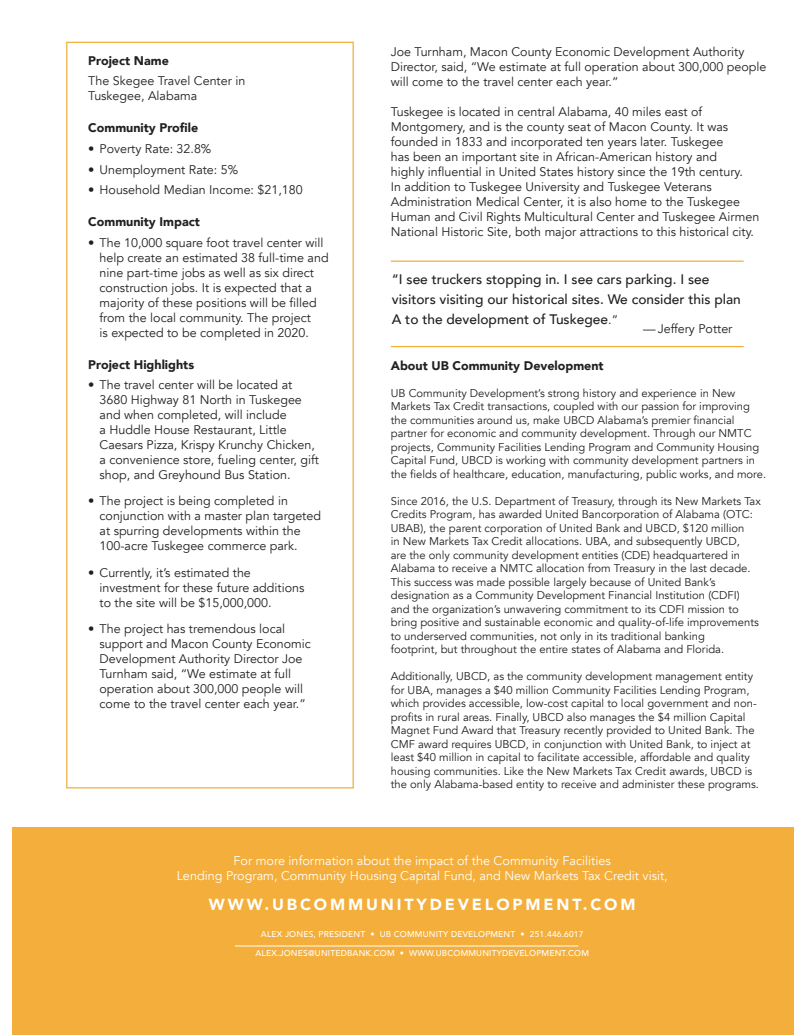
<style>
.page{position:relative;width:810px;height:1035px;background:#fff}
.page>*{position:absolute;margin:0;border:0;box-sizing:border-box;transform-origin:0 0}
.t1{font:900 16px "Avenir";letter-spacing:.18em;color:#fff}
.t2{font:500 13.75px/20px "Avenir";color:#231f20}
.t3{font:12.62px "Avenir";color:#fff}
.Body_Details{font:12.5px/15px "Avenir";color:#231f20}
.Paragraph_Style_1{font:900 12.5px "Avenir";color:#231f20}
.t4{font:11.25px/13.5px "Avenir";color:#231f20}
.t5{font:500 8.38px "Avenir";letter-spacing:.02em;color:#fff}
.s1{font-weight:400;font-size:12.5px}
</style>
<div class="page">
<hr style="left:391px;top:261px;width:353px;height:1px;background:#f3ae3b">
<hr style="left:391px;top:346px;width:353px;height:1px;background:#f3ae3b">
<div style="left:12px;top:827px;width:781px;height:208px;background:#f3ae3b"></div>
<hr style="left:235px;top:946px;width:343px;height:1px;background:#fff">
<p class="Paragraph_Style_1" style="left:88px;top:50px;width:82px">Project Name</p>
<p class="Body_Details" style="left:88px;top:74px;width:158px">The Skegee Travel Center in<br>Tuskegee, Alabama</p>
<p class="Paragraph_Style_1" style="left:88px;top:117px;width:111px">Community Profile</p>
<p class="Body_Details" style="left:88px;top:141px;width:125px">• Poverty Rate: 32.8%</p>
<p class="Body_Details" style="left:88px;top:162px;width:151px">• Unemployment Rate: 5%</p>
<p class="Body_Details" style="left:88px;top:183px;width:216px">• Household Median Income: $21,180</p>
<p class="Paragraph_Style_1" style="left:88px;top:211px;width:113px">Community Impact</p>
<p class="Body_Details" style="left:100px;top:235px;width:231px;text-indent:-11px">• The 10,000 square foot travel center will help create an estimated 38 full-time and nine part-time jobs as well as six direct construction jobs. It is expected that a majority of these positions will be filled from the local community. The project<br>is expected to be completed in 2020.</p>
<p class="Paragraph_Style_1" style="left:88px;top:354px;width:107px">Project Highlights</p>
<p class="Body_Details" style="left:100px;top:378px;width:221px;text-indent:-11px">• The travel center will be located at 3680 Highway 81 North in Tuskegee and when completed, will include<br>a Huddle House Restaurant, Little Caesars Pizza, Krispy Krunchy Chicken, a convenience store, fueling center, gift shop, and Greyhound Bus Station.</p>
<p class="Body_Details" style="left:100px;top:494px;width:223px;text-indent:-11px">• The project is being completed in conjunction with a master plan targeted at spurring developments within the 100-acre Tuskegee commerce park.</p>
<p class="Body_Details" style="left:100px;top:565px;width:206px;text-indent:-11px">• Currently, it’s estimated the investment for these future additions to the site will be $15,000,000.</p>
<p class="Body_Details" style="left:100px;top:621px;width:213px;text-indent:-11px">• The project has tremendous local support and Macon County Economic Development Authority Director Joe Turnham said, “We estimate at full operation about 300,000 people will come to the travel center each year.”</p>
<p class="Body_Details" style="left:391px;top:44px;width:377px">Joe Turnham, Macon County Economic Development Authority<br>Director, said, “We estimate at full operation about 300,000 people will come to the travel center each year.”</p>
<p class="Body_Details" style="left:391px;top:104px;width:370px">Tuskegee is located in central Alabama, 40 miles east of Montgomery, and is the county seat of Macon County. It was founded in 1833 and incorporated ten years later. Tuskegee<br>has been an important site in African-American history and<br>highly influential in United States history since the 19th century.<br>In addition to Tuskegee University and Tuskegee Veterans Administration Medical Center, it is also home to the Tuskegee Human and Civil Rights Multicultural Center and Tuskegee Airmen National Historic Site, both major attractions to this historical city.</p>
<p class="t2" style="left:392px;top:269px;width:351px">“I see truckers stopping in. I see cars parking. I see visitors visiting our historical sites. We consider this plan<br>A to the development of Tuskegee<span class="s1">.”</span></p>
<p class="Body_Details" style="left:643px;top:321px;width:91px">— Jeffery Potter</p>
<p class="Paragraph_Style_1" style="left:391px;top:355px;width:214px">About UB Community Development</p>
<p class="t4" style="left:391px;top:387px;width:377px">UB Community Development’s strong history and experience in New Markets Tax Credit transactions, coupled with our passion for improving the communities around us, make UBCD Alabama’s premier financial partner for economic and community development. Through our NMTC projects, Community Facilities Lending Program and Community Housing Capital Fund, UBCD is working with community development partners in the fields of healthcare, education, manufacturing, public works, and more.</p>
<p class="t4" style="left:391px;top:495px;width:372px">Since 2016, the U.S. Department of Treasury, through its New Markets Tax Credits Program, has awarded United Bancorporation of Alabama (OTC:<br>UBAB), the parent corporation of United Bank and UBCD, $120 million<br>in New Markets Tax Credit allocations. UBA, and subsequently UBCD,<br>are the only community development entities (CDE) headquartered in Alabama to receive a NMTC allocation from Treasury in the last decade.<br>This success was made possible largely because of United Bank’s designation as a Community Development Financial Institution (CDFI) and the organization’s unwavering commitment to its CDFI mission to bring positive and sustainable economic and quality-of-life improvements to underserved communities, not only in its traditional banking<br>footprint, but throughout the entire states of Alabama and Florida.</p>
<p class="t4" style="left:391px;top:670px;width:370px">Additionally, UBCD, as the community development management entity for UBA, manages a $40 million Community Facilities Lending Program, which provides accessible, low-cost capital to local government and non&shy;profits in rural areas. Finally, UBCD also manages the $4 million Capital Magnet Fund Award that Treasury recently provided to United Bank. The CMF award requires UBCD, in conjunction with United Bank, to inject at least $40 million in capital to facilitate accessible, affordable and quality housing communities. Like the New Markets Tax Credit awards, UBCD is the only Alabama-based entity to receive and administer these programs.</p>
<p class="t3" style="left:234px;top:853px;width:379px">For more information about the impact of the Community Facilities</p>
<p class="t3" style="left:177px;top:868px;width:493px">Lending Program, Community Housing Capital Fund, and New Markets Tax Credit visit,</p>
<p class="t1" style="left:209px;top:891px;width:428px">WWW.UBCOMMUNITYDEVELOPMENT.COM</p>
<p class="t5" style="left:261px;top:927px;width:324px">ALEX JONES, PRESIDENT • UB COMMUNITY DEVELOPMENT • 251.446.6017</p>
<p class="t5" style="left:255px;top:946px;width:335px">ALEX.JONES@UNITEDBANK.COM • WWW.UBCOMMUNITYDEVELOPMENT.COM</p>
</div>
